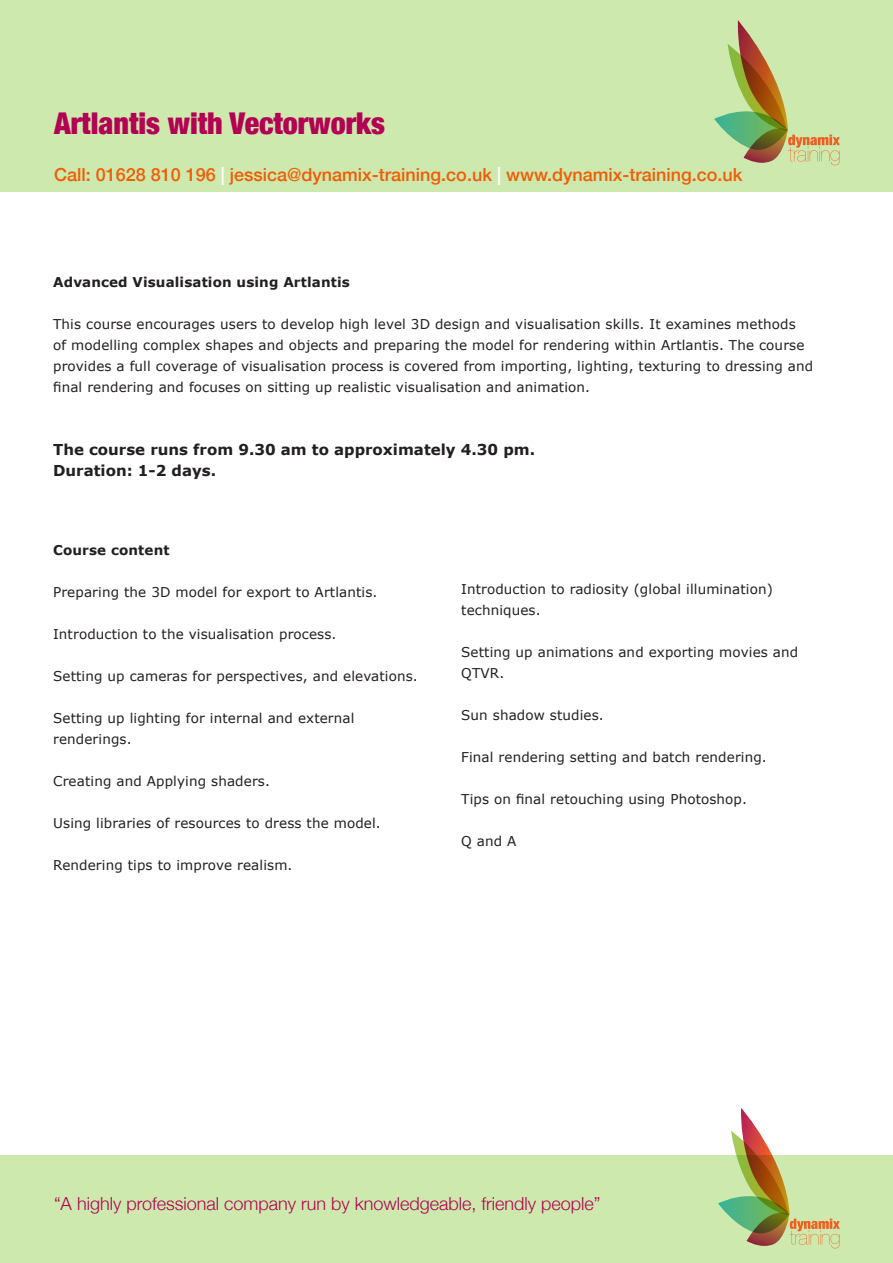
<style>
.page{position:relative;width:893px;height:1263px;background:#fff}
.page>*{position:absolute;margin:0;border:0;box-sizing:border-box;transform-origin:0 0}
.Course_headings{font:900 condensed 30px "Helvetica Neue";color:#b30054}
.t1{font:500 18px "Helvetica Neue";color:#f25c05}
.t2{font:300 18px "Helvetica Neue";color:#b30054}
.t3{font:700 15px "Verdana";color:#231f20}
.Point{font:13.5px/21px "Verdana";letter-spacing:.01em;color:#231f20}
.Point-2{font:700 13.5px "Verdana";letter-spacing:.01em;color:#231f20}
.s1{color:#fff}
</style>
<div class="page">
<hr style="left:0;top:1155px;width:1px;height:108px;background:#cee9ad">
<div style="left:1px;top:1155px;width:892px;height:108px;background:#cee9ad"></div>
<div style="left:0;top:0;width:893px;height:191px;background:#cee9ad"></div>
<svg style="left:714px;top:20px;width:126px;height:145px"></svg>
<svg style="left:718px;top:1108px;width:122px;height:140px"></svg>
<p class="Course_headings" style="left:54px;top:98px;width:333px">Artlantis with Vectorworks</p>
<h2 class="t1" style="left:54px;top:161px;width:690px">Call: 01628 810 196 <span class="s1">|</span> jessica@dynamix-training.co.uk <span class="s1">|</span> www.dynamix-training.co.uk</h2>
<p class="Point-2" style="left:53px;top:273px;width:298px">Advanced Visualisation using Artlantis</p>
<p class="Point" style="left:53px;top:313px;width:762px">This course encourages users to develop high level 3D design and visualisation skills. It examines methods<br>of modelling complex shapes and objects and preparing the model for rendering within Artlantis. The course provides a full coverage of visualisation process is covered from importing, lighting, texturing to dressing and final rendering and focuses on sitting up realistic visualisation and animation.</p>
<p class="t3" style="left:53px;top:439px;width:483px">The course runs from 9.30 am to approximately 4.30 pm.</p>
<p class="t3" style="left:53px;top:460px;width:164px">Duration: 1-2 days.</p>
<p class="Point-2" style="left:53px;top:541px;width:118px">Course content</p>
<p class="Point" style="left:53px;top:581px;width:326px">Preparing the 3D model for export to Artlantis.</p>
<p class="Point" style="left:53px;top:623px;width:285px">Introduction to the visualisation process.</p>
<p class="Point" style="left:53px;top:665px;width:366px">Setting up cameras for perspectives, and elevations.</p>
<p class="Point" style="left:53px;top:707px;width:303px">Setting up lighting for internal and external renderings.</p>
<p class="Point" style="left:53px;top:770px;width:218px">Creating and Applying shaders.</p>
<p class="Point" style="left:53px;top:812px;width:329px">Using libraries of resources to dress the model.</p>
<p class="Point" style="left:53px;top:854px;width:241px">Rendering tips to improve realism.</p>
<p class="Point" style="left:461px;top:579px;width:313px">Introduction to radiosity (global illumination) techniques.</p>
<p class="Point" style="left:461px;top:642px;width:339px">Setting up animations and exporting movies and<br>QTVR.</p>
<p class="Point" style="left:461px;top:705px;width:144px">Sun shadow studies.</p>
<p class="Point" style="left:461px;top:747px;width:307px">Final rendering setting and batch rendering.</p>
<p class="Point" style="left:461px;top:789px;width:287px">Tips on final retouching using Photoshop.</p>
<p class="Point" style="left:461px;top:831px;width:57px">Q and A</p>
<h2 class="t2" style="left:54px;top:1189px;width:548px">“A highly professional company run by knowledgeable, friendly people”</h2>
</div>
